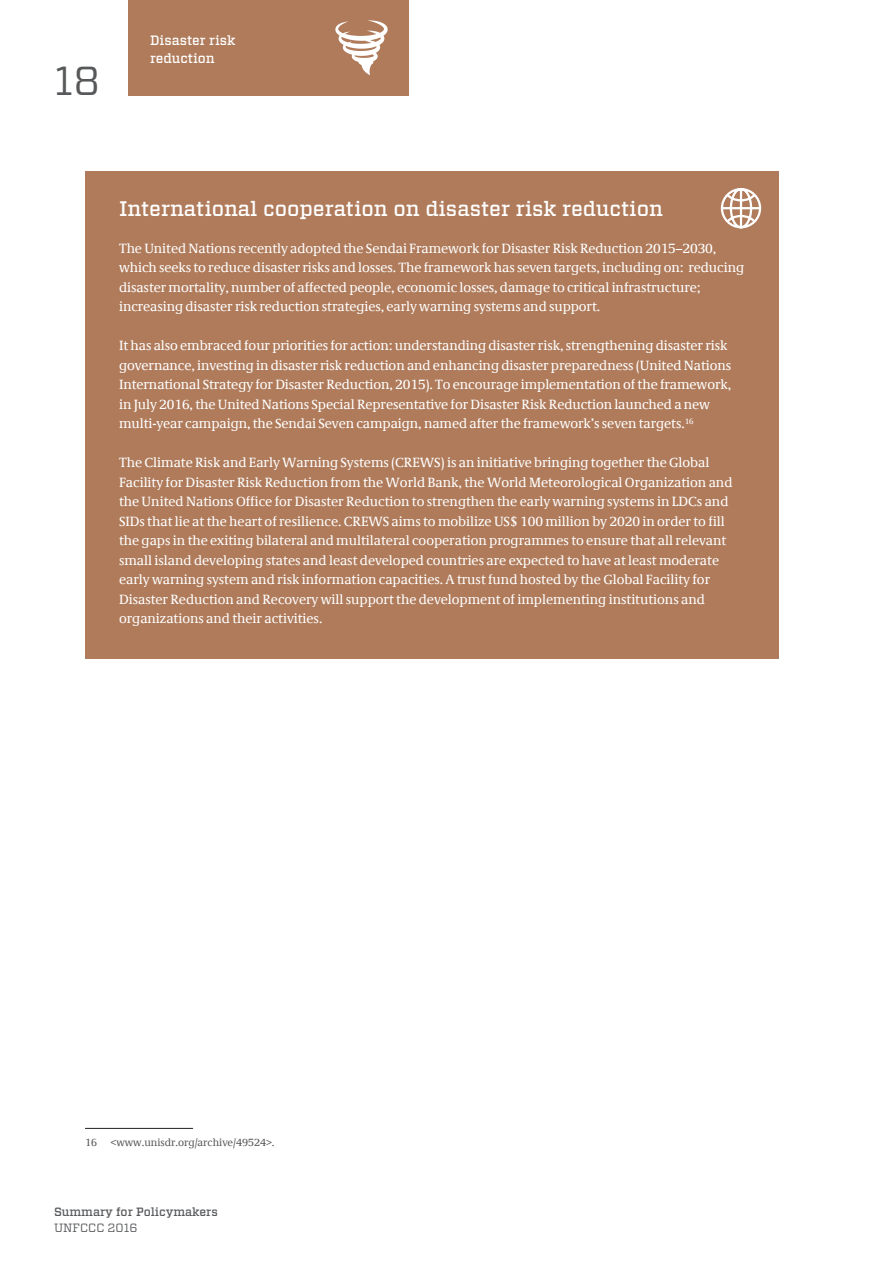
<style>
.page{position:relative;width:893px;height:1263px;background:#fff}
.page>*{position:absolute;margin:0;border:0;box-sizing:border-box;transform-origin:0 0}
.t1{font:40.5px "Vitesse";color:#57585a}
.t2{font:500 21px "Vitesse";color:#fff}
.t3{font:13.5px/19.5px "Demos Com";letter-spacing:-.005em;color:#fff}
.t4{font:500 13.5px/18px "Vitesse";color:#fff}
.t5{font:500 12px "Vitesse";color:#57585a}
.t6{font:12px "Vitesse";color:#57585a}
.t7{font:10.5px "Demos Com";color:#57585a}
</style>
<div class="page">
<div style="left:85px;top:171px;width:693px;height:487px;background:#af7b5b"></div>
<div style="left:129px;top:0;width:280px;height:96px;background:#af7b5b"></div>
<svg style="left:335px;top:20px;width:53px;height:55px"></svg>
<hr style="left:85px;top:1128px;width:108px;height:1px;background:#231f20">
<svg style="left:720px;top:188px;width:42px;height:41px"></svg>
<h1 class="t1" style="left:54px;top:53px;width:48px">18</h1>
<p class="t4" style="left:150px;top:32px;width:87px">Disaster risk reduction</p>
<h2 class="t2" style="left:119px;top:195px;width:545px">International cooperation on disaster risk reduction</h2>
<p class="t3" style="left:119px;top:239px;width:627px">The United Nations recently adopted the Sendai Framework for Disaster Risk Reduction 2015–2030, which seeks to reduce disaster risks and losses. The framework has seven targets, including on: reducing disaster mortality, number of affected people, economic losses, damage to critical infrastructure; increasing disaster risk reduction strategies, early warning systems and support.</p>
<p class="t3" style="left:119px;top:336px;width:614px">It has also embraced four priorities for action: understanding disaster risk, strengthening disaster risk governance, investing in disaster risk reduction and enhancing disaster preparedness (United Nations International Strategy for Disaster Reduction, 2015). To encourage implementation of the framework, in July 2016, the United Nations Special Representative for Disaster Risk Reduction launched a new multi-year campaign, the Sendai Seven campaign, named after the framework’s seven targets.<sup>16</sup></p>
<p class="t3" style="left:119px;top:453px;width:615px">The Climate Risk and Early Warning Systems (CREWS) is an initiative bringing together the Global Facility for Disaster Risk Reduction from the World Bank, the World Meteorological Organization and the United Nations Office for Disaster Reduction to strengthen the early warning systems in LDCs and SIDs that lie at the heart of resilience. CREWS aims to mobilize US$ 100 million by 2020 in order to fill the gaps in the exiting bilateral and multilateral cooperation programmes to ensure that all relevant small island developing states and least developed countries are expected to have at least moderate early warning system and risk information capacities. A trust fund hosted by the Global Facility for Disaster Reduction and Recovery will support the development of implementing institutions and organizations and their activities.</p>
<p class="t7" style="left:85px;top:1137px;width:13px">16</p>
<p class="t7" style="left:111px;top:1137px;width:166px">&lt;www.unisdr.org/archive/49524&gt;.</p>
<p class="t5" style="left:54px;top:1203px;width:165px">Summary for Policymakers</p>
<p class="t6" style="left:54px;top:1220px;width:85px">UNFCCC 2016</p>
</div>
